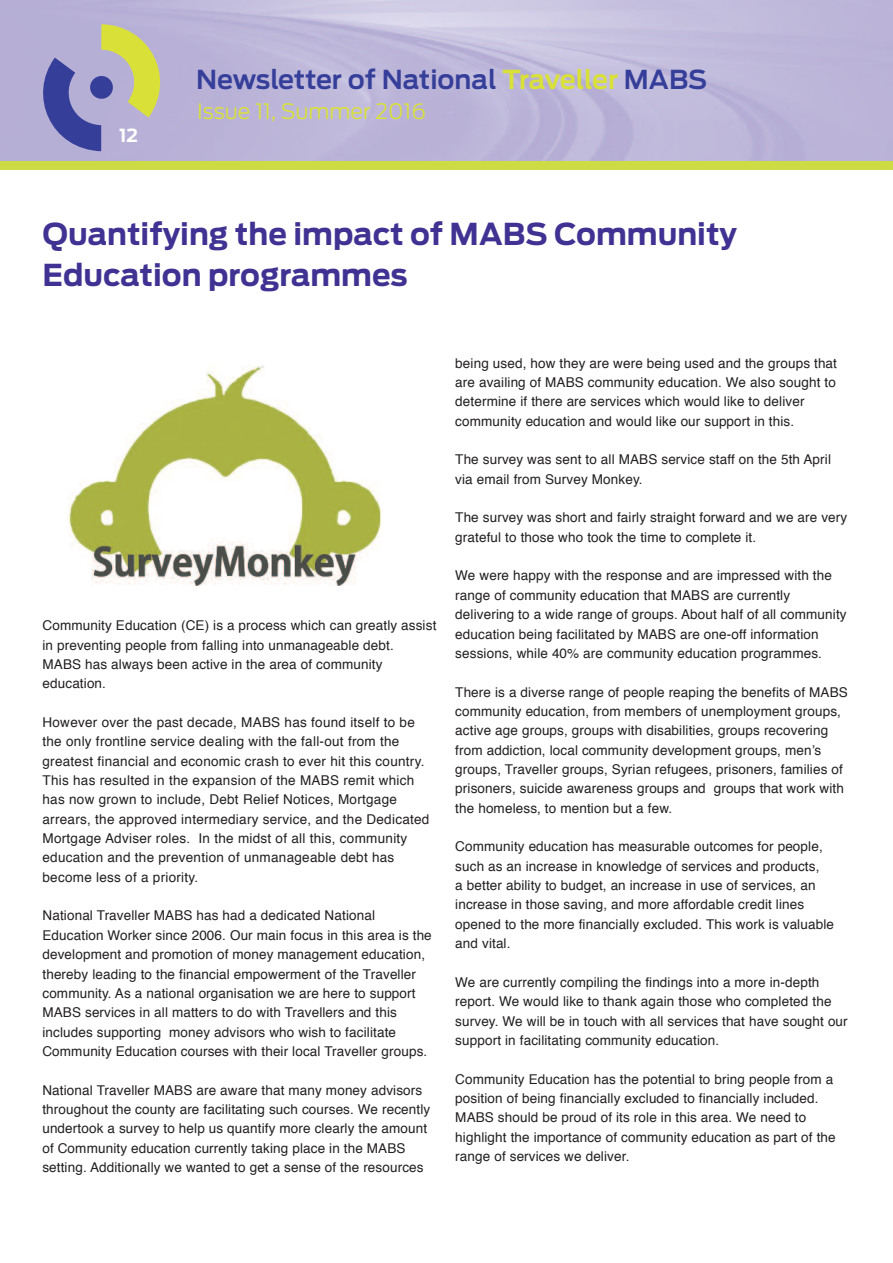
<style>
.page{position:relative;width:893px;height:1263px;background:#fff}
.page>*{position:absolute;margin:0;border:0;box-sizing:border-box;transform-origin:0 0}
.t1{font:700 30px/40.5px "Ford Antenna";color:#3f3293}
.t2{font:600 25.95px "Ford Antenna";color:#353e99}
.t3{font:300 21.15px "Ford Antenna";color:#d9e139}
.t4{font:700 18px "Ford Antenna";color:#fff}
.t5{font:13.5px/19.4px "Helvetica";letter-spacing:.01em;color:#231f20}
.s1{color:#d9e139}
</style>
<div class="page">
<img style="left:0;top:0;width:893px;height:162px">
<svg style="left:43px;top:24px;width:135px;height:127px;background:#a5a3b3"></svg>
<div style="left:0;top:162px;width:893px;height:8px;background:#cddc44"></div>
<img style="left:68px;top:365px;width:313px;height:221px">
<h3 class="t4" style="left:119px;top:129px;width:21px">12</h3>
<h2 class="t2" style="left:196px;top:69px;width:513px">Newsletter of National <span class="s1">Traveller</span> MABS</h2>
<h3 class="t3" style="left:197px;top:104px;width:230px">Issue 11, Summer 2016</h3>
<h1 class="t1" style="left:43px;top:216px;width:696px">Quantifying the impact of MABS Community<br>Education programmes</h1>
<p class="t5" style="left:43px;top:617px;width:395px">Community Education (CE) is a process which can greatly assist in preventing people from falling into unmanageable debt.<br>MABS has always been active in the area of community education.</p>
<p class="t5" style="left:43px;top:714px;width:388px">However over the past decade, MABS has found itself to be the only frontline service dealing with the fall-out from the greatest financial and economic crash to ever hit this country.<br>This has resulted in the expansion of the MABS remit which has now grown to include, Debt Relief Notices, Mortgage arrears, the approved intermediary service, and the Dedicated Mortgage Adviser roles. In the midst of all this, community education and the prevention of unmanageable debt has become less of a priority.</p>
<p class="t5" style="left:42px;top:907px;width:391px">National Traveller MABS has had a dedicated National Education Worker since 2006. Our main focus in this area is the development and promotion of money management education, thereby leading to the financial empowerment of the Traveller community. As a national organisation we are here to support MABS services in all matters to do with Travellers and this includes supporting money advisors who wish to facilitate Community Education courses with their local Traveller groups.</p>
<p class="t5" style="left:42px;top:1081px;width:389px">National Traveller MABS are aware that many money advisors throughout the county are facilitating such courses. We recently undertook a survey to help us quantify more clearly the amount of Community education currently taking place in the MABS setting. Additionally we wanted to get a sense of the resources</p>
<p class="t5" style="left:455px;top:354px;width:383px">being used, how they are were being used and the groups that are availing of MABS community education. We also sought to determine if there are services which would like to deliver community education and would like our support in this.</p>
<p class="t5" style="left:455px;top:451px;width:377px">The survey was sent to all MABS service staff on the 5th April via email from Survey Monkey.</p>
<p class="t5" style="left:455px;top:509px;width:393px">The survey was short and fairly straight forward and we are very grateful to those who took the time to complete it.</p>
<p class="t5" style="left:455px;top:567px;width:393px">We were happy with the response and are impressed with the range of community education that MABS are currently delivering to a wide range of groups. About half of all community education being facilitated by MABS are one-off information sessions, while 40% are community education programmes.</p>
<p class="t5" style="left:455px;top:683px;width:394px">There is a diverse range of people reaping the benefits of MABS community education, from members of unemployment groups, active age groups, groups with disabilities, groups recovering from addiction, local community development groups, men’s groups, Traveller groups, Syrian refugees, prisoners, families of prisoners, suicide awareness groups and groups that work with the homeless, to mention but a few.</p>
<p class="t5" style="left:455px;top:838px;width:380px">Community education has measurable outcomes for people, such as an increase in knowledge of services and products,<br>a better ability to budget, an increase in use of services, an increase in those saving, and more affordable credit lines opened to the more financially excluded. This work is valuable and vital.</p>
<p class="t5" style="left:455px;top:973px;width:394px">We are currently compiling the findings into a more in-depth report. We would like to thank again those who completed the survey. We will be in touch with all services that have sought our support in facilitating community education.</p>
<p class="t5" style="left:455px;top:1070px;width:382px">Community Education has the potential to bring people from a position of being financially excluded to financially included.<br>MABS should be proud of its role in this area. We need to highlight the importance of community education as part of the range of services we deliver.</p>
</div>
